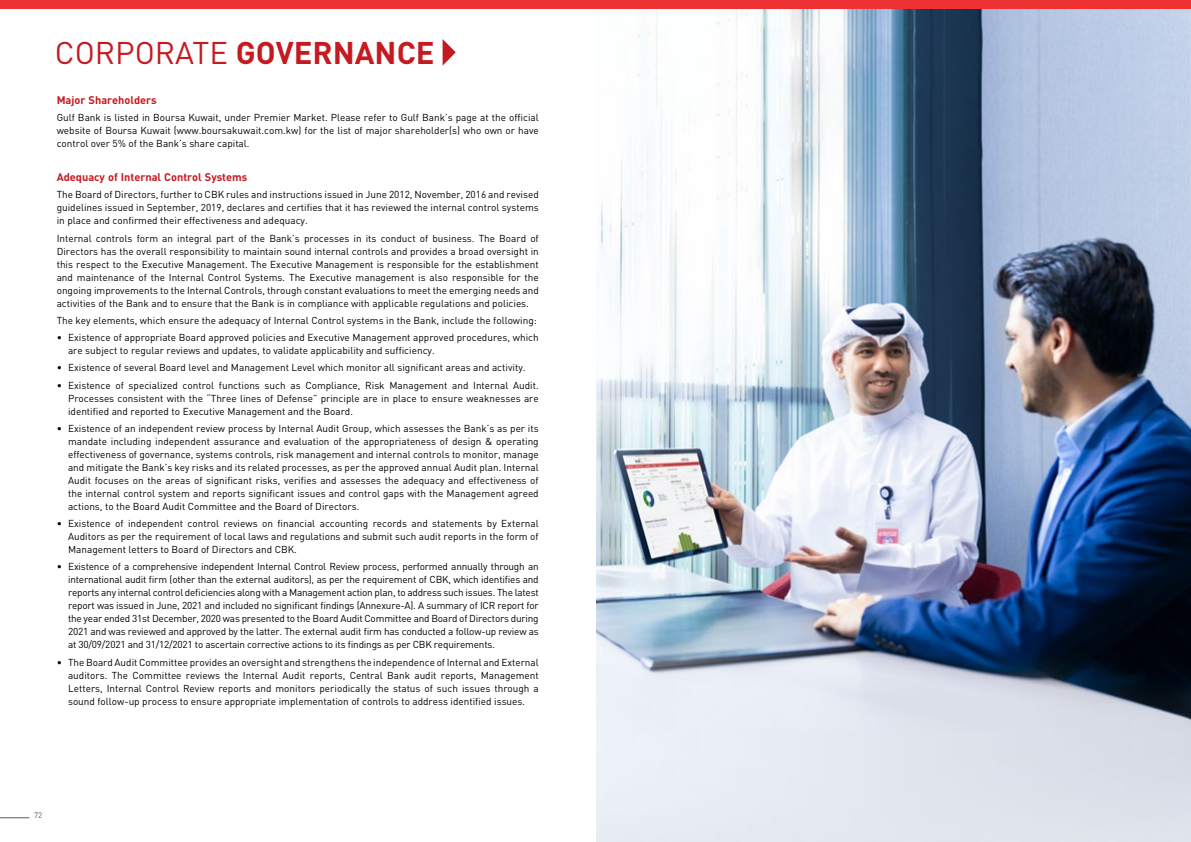
<style>
.page{position:relative;width:1191px;height:842px;background:#fff}
.page>*{position:absolute;margin:0;border:0;box-sizing:border-box;transform-origin:0 0}
.t1{font:700 31px "DIN";color:#c51a20}
.t2{font:700 11px "DIN";color:#c51a20}
.t3{font:10px/13px "DIN";color:#000;text-align:justify}
.t4{font:8px "DIN";color:#5d5d60}
.s1{font-weight:400}
</style>
<div class="page">
<svg style="left:0;top:817px;width:29px;height:1px"></svg>
<img style="left:596px;top:9px;width:595px;height:833px">
<svg style="left:442px;top:39px;width:14px;height:27px"></svg>
<div style="left:0;top:0;width:1191px;height:9px;background:#ee3133"></div>
<h1 class="t1" style="left:55px;top:32px;width:381px"><span class="s1">CORPORATE</span> GOVERNANCE</h1>
<p class="t2" style="left:57px;top:93px;width:102px">Major Shareholders</p>
<p class="t3" style="left:57px;top:111px;width:483px">Gulf Bank is listed in Boursa Kuwait, under Premier Market. Please refer to Gulf Bank’s page at the official website of Boursa Kuwait (www.boursakuwait.com.kw) for the list of major shareholder(s) who own or have control over 5% of the Bank’s share capital.</p>
<p class="t2" style="left:57px;top:170px;width:192px">Adequacy of Internal Control Systems</p>
<p class="t3" style="left:57px;top:188px;width:483px">The Board of Directors, further to CBK rules and instructions issued in June 2012, November, 2016 and revised guidelines issued in September, 2019, declares and certifies that it has reviewed the internal control systems in place and confirmed their effectiveness and adequacy.</p>
<p class="t3" style="left:57px;top:231px;width:483px">Internal controls form an integral part of the Bank’s processes in its conduct of business. The Board of Directors has the overall responsibility to maintain sound internal controls and provides a broad oversight in this respect to the Executive Management. The Executive Management is responsible for the establishment and maintenance of the Internal Control Systems. The Executive management is also responsible for the ongoing improvements to the Internal Controls, through constant evaluations to meet the emerging needs and activities of the Bank and to ensure that the Bank is in compliance with applicable regulations and policies.</p>
<p class="t3" style="left:57px;top:314px;width:481px">The key elements, which ensure the adequacy of Internal Control systems in the Bank, include the following:</p>
<p class="t3" style="left:68px;top:331px;width:472px;text-indent:-11px">• Existence of appropriate Board approved policies and Executive Management approved procedures, which are subject to regular reviews and updates, to validate applicability and sufficiency.</p>
<p class="t3" style="left:57px;top:361px;width:470px">• Existence of several Board level and Management Level which monitor all significant areas and activity.</p>
<p class="t3" style="left:68px;top:378px;width:472px;text-indent:-11px">• Existence of specialized control functions such as Compliance, Risk Management and Internal Audit.<br>Processes consistent with the “Three lines of Defense” principle are in place to ensure weaknesses are identified and reported to Executive Management and the Board.</p>
<p class="t3" style="left:68px;top:422px;width:472px;text-indent:-11px">• Existence of an independent review process by Internal Audit Group, which assesses the Bank’s as per its mandate including independent assurance and evaluation of the appropriateness of design &amp; operating effectiveness of governance, systems controls, risk management and internal controls to monitor, manage and mitigate the Bank’s key risks and its related processes, as per the approved annual Audit plan. Internal Audit focuses on the areas of significant risks, verifies and assesses the adequacy and effectiveness of the internal control system and reports significant issues and control gaps with the Management agreed actions, to the Board Audit Committee and the Board of Directors.</p>
<p class="t3" style="left:68px;top:517px;width:472px;text-indent:-11px">• Existence of independent control reviews on financial accounting records and statements by External Auditors as per the requirement of local laws and regulations and submit such audit reports in the form of Management letters to Board of Directors and CBK.</p>
<p class="t3" style="left:68px;top:560px;width:472px;text-indent:-11px">• Existence of a comprehensive independent Internal Control Review process, performed annually through an international audit firm (other than the external auditors), as per the requirement of CBK, which identifies and reports any internal control deficiencies along with a Management action plan, to address such issues. The latest report was issued in June, 2021 and included no significant findings (Annexure-A). A summary of ICR report for the year ended 31st December, 2020 was presented to the Board Audit Committee and Board of Directors during 2021 and was reviewed and approved by the latter. The external audit firm has conducted a follow-up review as at 30/09/2021 and 31/12/2021 to ascertain corrective actions to its findings as per CBK requirements.</p>
<p class="t3" style="left:68px;top:655px;width:472px;text-indent:-11px">• The Board Audit Committee provides an oversight and strengthens the independence of Internal and External auditors. The Committee reviews the Internal Audit reports, Central Bank audit reports, Management Letters, Internal Control Review reports and monitors periodically the status of such issues through a sound follow-up process to ensure appropriate implementation of controls to address identified issues.</p>
<p class="t4" style="left:34px;top:810px;width:10px">72</p>
</div>
